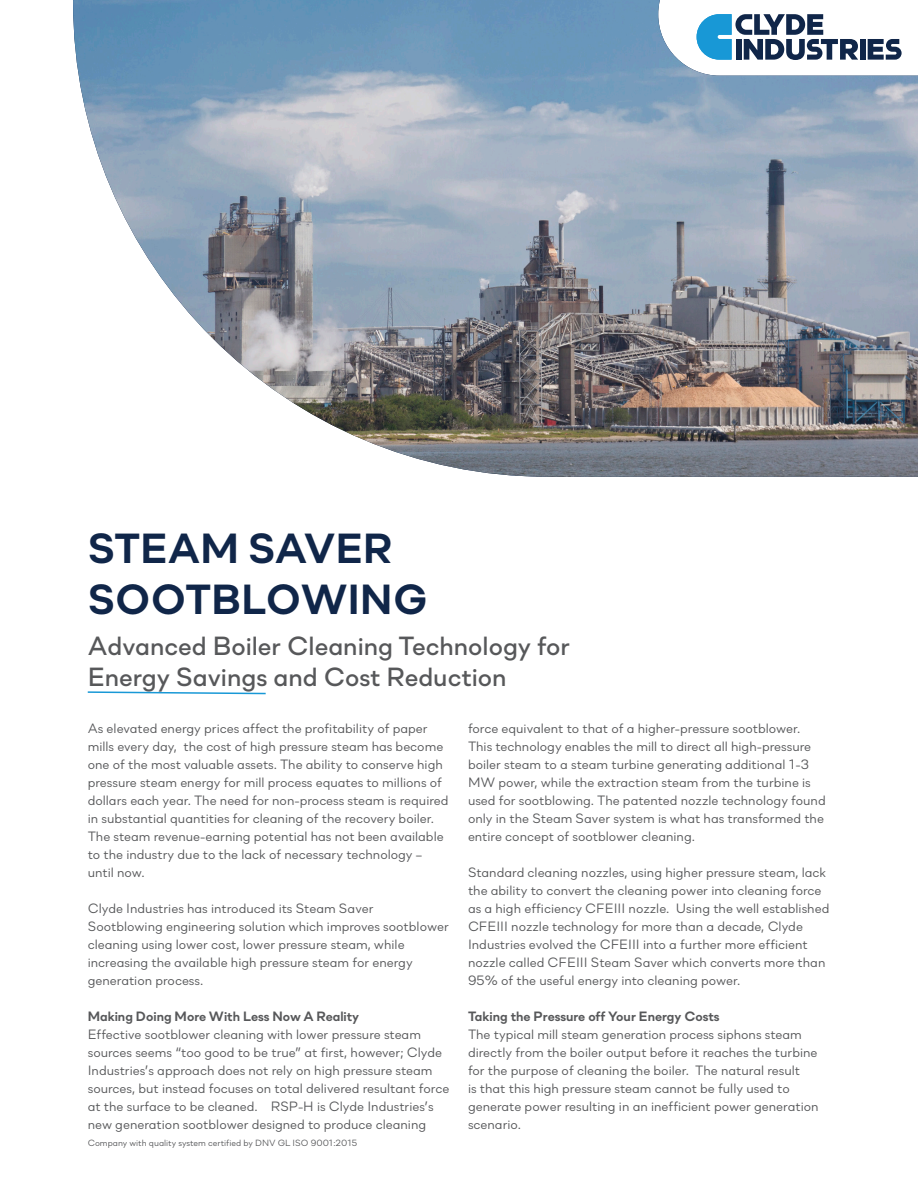
<style>
.page{position:relative;width:918px;height:1188px;background:#fff}
.page>*{position:absolute;margin:0;border:0;box-sizing:border-box;transform-origin:0 0}
.t1{font:700 42px/50.4px "Soin Sans Neue";letter-spacing:.01em;color:#102649}
.Subhead{font:500 26.25px "Soin Sans Neue";color:#57585a}
.Body_Copy{font:13.5px/18px "Soin Sans Neue";color:#57585a}
.Body_Copy-2{font:700 13.5px "Soin Sans Neue";color:#57585a}
.Fine_print{font:9px "Soin Sans Neue";color:#57585a}
</style>
<div class="page">
<img style="left:73px;top:0;width:845px;height:477px">
<div style="left:860px;top:39px;width:5px;height:21px;background:#102649"></div>
<svg style="left:868px;top:39px;width:34px;height:21px"></svg>
<svg style="left:697px;top:14px;width:161px;height:46px"></svg>
<svg style="left:87px;top:691px;width:179px;height:4px"></svg>
<p class="t1" style="left:88px;top:522px;width:341px">STEAM SAVER<br>SOOTBLOWING</p>
<p class="Subhead" style="left:88px;top:624px;width:484px">Advanced Boiler Cleaning Technology for</p>
<p class="Subhead" style="left:88px;top:655px;width:420px">Energy Savings and Cost Reduction</p>
<p class="Body_Copy" style="left:88px;top:718px;width:362px">As elevated energy prices affect the profitability of paper mills every day, the cost of high pressure steam has become one of the most valuable assets. The ability to conserve high pressure steam energy for mill process equates to millions of dollars each year. The need for non-process steam is required in substantial quantities for cleaning of the recovery boiler.<br>The steam revenue-earning potential has not been available to the industry due to the lack of necessary technology – until now.</p>
<p class="Body_Copy" style="left:88px;top:898px;width:363px">Clyde Industries has introduced its Steam Saver Sootblowing engineering solution which improves sootblower cleaning using lower cost, lower pressure steam, while increasing the available high pressure steam for energy generation process.</p>
<p class="Body_Copy-2" style="left:88px;top:1007px;width:273px">Making Doing More With Less Now A Reality</p>
<p class="Body_Copy" style="left:88px;top:1024px;width:363px">Effective sootblower cleaning with lower pressure steam sources seems “too good to be true” at first, however; Clyde Industries’s approach does not rely on high pressure steam sources, but instead focuses on total delivered resultant force at the surface to be cleaned. RSP-H is Clyde Industries’s new generation sootblower designed to produce cleaning</p>
<p class="Fine_print" style="left:88px;top:1136px;width:271px">Company with quality system certified by DNV GL ISO 9001:2015</p>
<p class="Body_Copy" style="left:468px;top:718px;width:359px">force equivalent to that of a higher-pressure sootblower.<br>This technology enables the mill to direct all high-pressure boiler steam to a steam turbine generating additional 1-3<br>MW power, while the extraction steam from the turbine is used for sootblowing. The patented nozzle technology found only in the Steam Saver system is what has transformed the entire concept of sootblower cleaning.</p>
<p class="Body_Copy" style="left:468px;top:862px;width:363px">Standard cleaning nozzles, using higher pressure steam, lack the ability to convert the cleaning power into cleaning force as a high efficiency CFEIII nozzle. Using the well established CFEIII nozzle technology for more than a decade, Clyde Industries evolved the CFEIII into a further more efficient nozzle called CFEIII Steam Saver which converts more than 95% of the useful energy into cleaning power.</p>
<p class="Body_Copy-2" style="left:468px;top:1007px;width:253px">Taking the Pressure off Your Energy Costs</p>
<p class="Body_Copy" style="left:468px;top:1024px;width:352px">The typical mill steam generation process siphons steam directly from the boiler output before it reaches the turbine for the purpose of cleaning the boiler. The natural result<br>is that this high pressure steam cannot be fully used to generate power resulting in an inefficient power generation scenario.</p>
</div>
